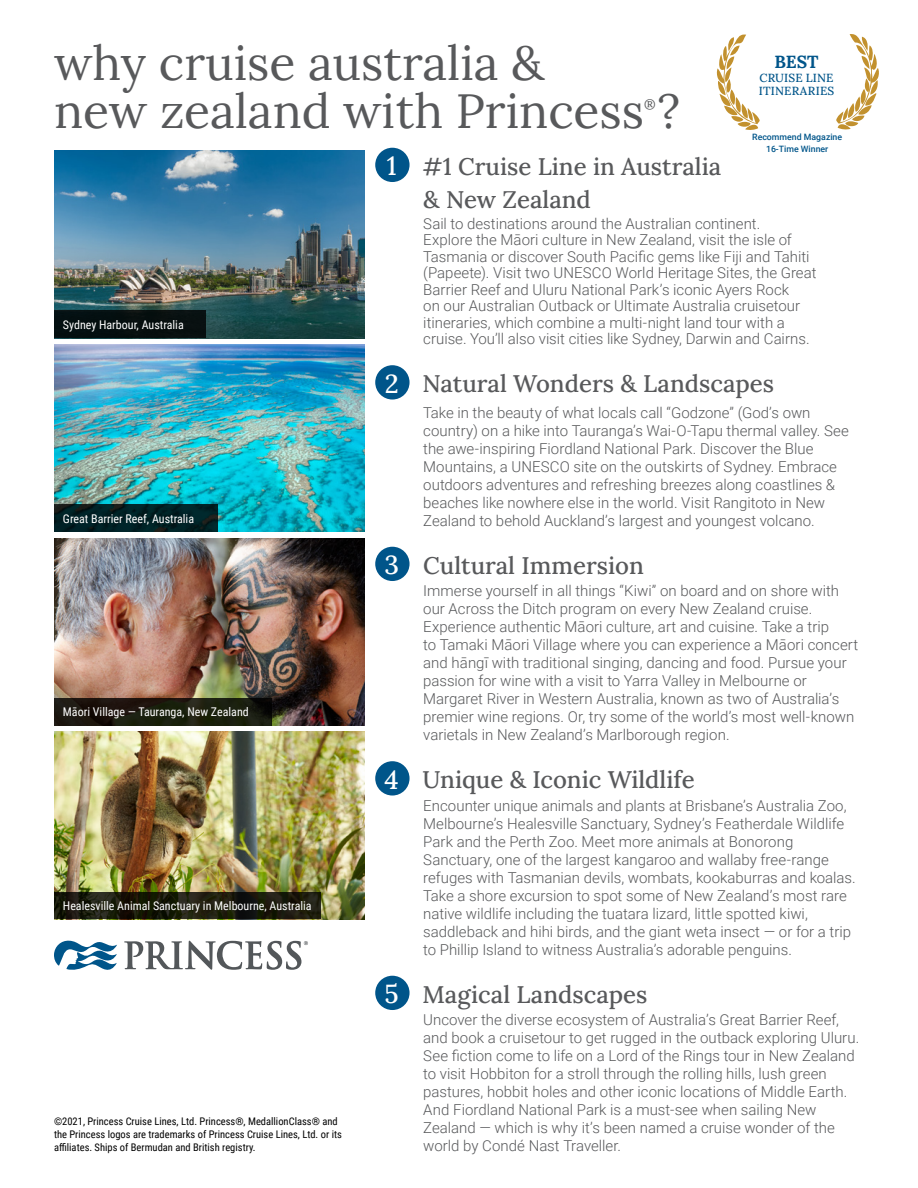
<style>
.page{position:relative;width:918px;height:1188px;background:#fff}
.page>*{position:absolute;margin:0;border:0;box-sizing:border-box;transform-origin:0 0}
.t1{font:48px/48.6px "Lora";color:#58595b}
.t2{font:500 24px/33px "Lora";color:#58595b}
.t3{font:700 17.55px "Lora";color:#00558a}
.t4{font:300 15px/18px "Roboto";color:#58595b}
.t5{font:13.05px "Lora";color:#58595b}
.t6{font:12px "Roboto Condensed";color:#fff}
.t7{font:500 11.7px/13.4px "Lora";letter-spacing:.015em;color:#00558a}
.t8{font:10.5px/12.6px "Roboto Condensed";color:#000}
.t9{font:500 8.7px/12px "Roboto";color:#00558a;text-align:center}
.s1{font-size:26.1px;color:#fff}
</style>
<div class="page">
<img style="left:54px;top:151px;width:310px;height:187px">
<img style="left:54px;top:538px;width:310px;height:188px">
<img style="left:54px;top:344px;width:310px;height:188px">
<img style="left:54px;top:732px;width:310px;height:187px">
<div style="left:375px;top:148px;width:35px;height:34px;background:#00558a;border-radius:50%"></div>
<div style="left:375px;top:365px;width:35px;height:35px;background:#00558a;border-radius:50%"></div>
<div style="left:375px;top:547px;width:35px;height:34px;background:#00558a;border-radius:50%"></div>
<div style="left:375px;top:761px;width:35px;height:35px;background:#00558a;border-radius:50%"></div>
<div style="left:375px;top:976px;width:35px;height:34px;background:#00558a;border-radius:50%"></div>
<div style="left:54px;top:311px;width:151px;height:27px;background:#050f10"></div>
<svg style="left:54px;top:504px;width:163px;height:28px;background:#022023"></svg>
<svg style="left:54px;top:698px;width:217px;height:28px;background:#1b1a0e"></svg>
<svg style="left:54px;top:892px;width:267px;height:27px;background:#1b1b0d"></svg>
<svg style="left:54px;top:941px;width:63px;height:29px"></svg>
<svg style="left:124px;top:941px;width:184px;height:29px"></svg>
<svg style="left:716px;top:34px;width:163px;height:96px"></svg>
<h1 class="t1" style="left:54px;top:35px;width:628px">why cruise australia &amp;<br>new zealand with Princess ?</h1>
<p class="t5" style="left:644px;top:94px;width:13px">®</p>
<p class="t3" style="left:775px;top:49px;width:46px">BEST</p>
<p class="t7" style="left:759px;top:70px;width:77px">CRUISE LINE<br>ITINERARIES</p>
<p class="t9" style="left:752px;top:131px;width:92px">Recommend Magazine<br>16-Time Winner</p>
<p class="t6" style="left:63px;top:316px;width:122px">Sydney Harbour, Australia</p>
<p class="t6" style="left:63px;top:510px;width:133px">Great Barrier Reef, Australia</p>
<p class="t6" style="left:63px;top:704px;width:187px">Māori Village — Tauranga, New Zealand</p>
<p class="t6" style="left:63px;top:897px;width:250px">Healesville Animal Sanctuary in Melbourne, Australia</p>
<p class="t8" style="left:54px;top:1115px;width:289px">©2021, Princess Cruise Lines, Ltd. Princess®, MedallionClass® and the Princess logos are trademarks of Princess Cruise Lines, Ltd. or its affiliates. Ships of Bermudan and British registry.</p>
<h2 class="t2" style="left:423px;top:148px;width:300px;text-indent:-36px"><span class="s1">1</span> #1 Cruise Line in Australia &amp; New Zealand</h2>
<p class="t4" style="left:423px;top:214px;width:395px;line-height:16.5px">Sail to destinations around the Australian continent.<br>Explore the Māori culture in New Zealand, visit the isle of Tasmania or discover South Pacific gems like Fiji and Tahiti (Papeete). Visit two UNESCO World Heritage Sites, the Great Barrier Reef and Uluru National Park’s iconic Ayers Rock<br>on our Australian Outback or Ultimate Australia cruisetour itineraries, which combine a multi-night land tour with a cruise. You’ll also visit cities like Sydney, Darwin and Cairns.</p>
<h2 class="t2" style="left:385px;top:365px;width:391px"><span class="s1">2</span> Natural Wonders &amp; Landscapes</h2>
<p class="t4" style="left:423px;top:403px;width:427px">Take in the beauty of what locals call “Godzone” (God’s own country) on a hike into Tauranga’s Wai-O-Tapu thermal valley. See the awe-inspiring Fiordland National Park. Discover the Blue Mountains, a UNESCO site on the outskirts of Sydney. Embrace outdoors adventures and refreshing breezes along coastlines &amp; beaches like nowhere else in the world. Visit Rangitoto in New Zealand to behold Auckland’s largest and youngest volcano.</p>
<h2 class="t2" style="left:384px;top:547px;width:261px"><span class="s1">3</span> Cultural Immersion</h2>
<p class="t4" style="left:423px;top:581px;width:437px">Immerse yourself in all things “Kiwi” on board and on shore with our Across the Ditch program on every New Zealand cruise.<br>Experience authentic Māori culture, art and cuisine. Take a trip<br>to Tamaki Māori Village where you can experience a Māori concert and hāngī with traditional singing, dancing and food. Pursue your passion for wine with a visit to Yarra Valley in Melbourne or Margaret River in Western Australia, known as two of Australia’s premier wine regions. Or, try some of the world’s most well-known varietals in New Zealand’s Marlborough region.</p>
<h2 class="t2" style="left:385px;top:761px;width:312px"><span class="s1">4</span> Unique &amp; Iconic Wildlife</h2>
<p class="t4" style="left:423px;top:796px;width:434px">Encounter unique animals and plants at Brisbane’s Australia Zoo, Melbourne’s Healesville Sanctuary, Sydney’s Featherdale Wildlife Park and the Perth Zoo. Meet more animals at Bonorong Sanctuary, one of the largest kangaroo and wallaby free-range refuges with Tasmanian devils, wombats, kookaburras and koalas.<br>Take a shore excursion to spot some of New Zealand’s most rare native wildlife including the tuatara lizard, little spotted kiwi, saddleback and hihi birds, and the giant weta insect — or for a trip to Phillip Island to witness Australia’s adorable penguins.</p>
<h2 class="t2" style="left:385px;top:976px;width:264px"><span class="s1">5</span> Magical Landscapes</h2>
<p class="t4" style="left:423px;top:1010px;width:438px">Uncover the diverse ecosystem of Australia’s Great Barrier Reef, and book a cruisetour to get rugged in the outback exploring Uluru.<br>See fiction come to life on a Lord of the Rings tour in New Zealand to visit Hobbiton for a stroll through the rolling hills, lush green pastures, hobbit holes and other iconic locations of Middle Earth.<br>And Fiordland National Park is a must-see when sailing New Zealand — which is why it’s been named a cruise wonder of the world by Condé Nast Traveller.</p>
</div>
